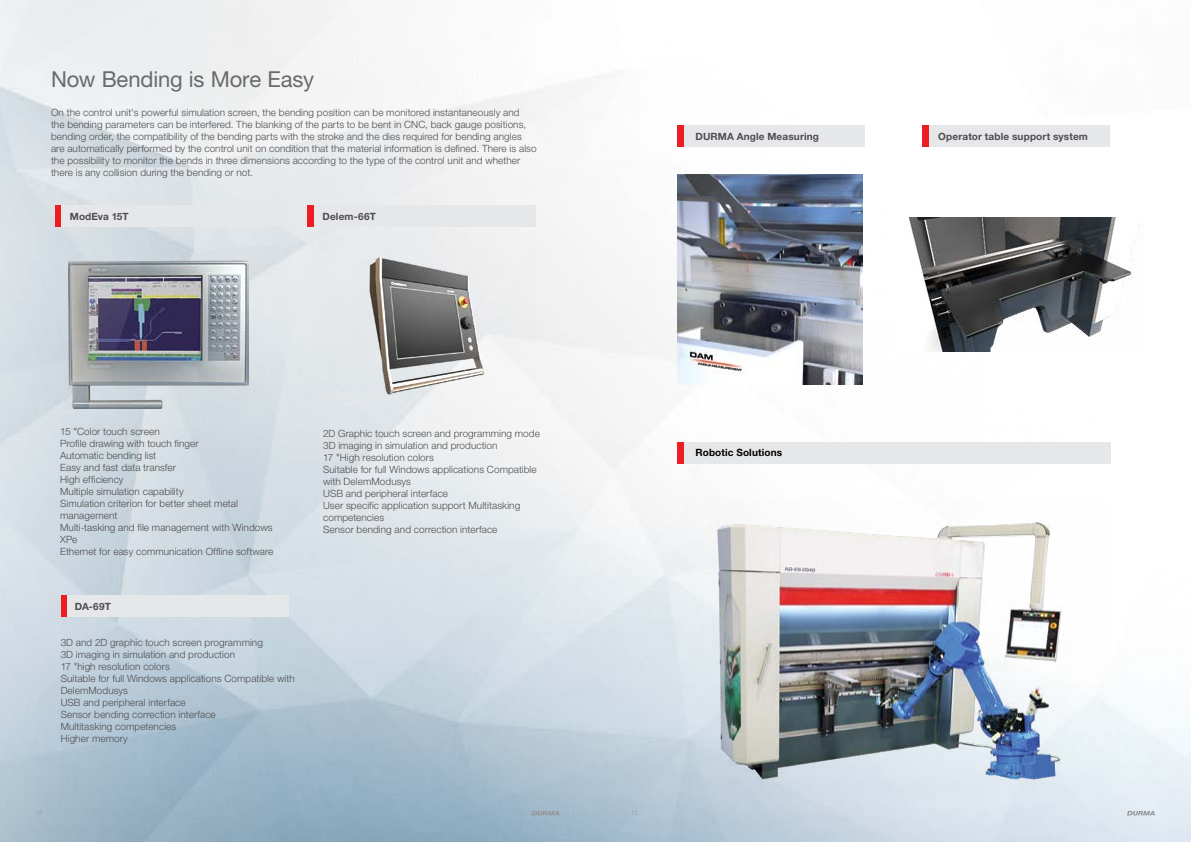
<style>
.page{position:relative;width:1191px;height:842px;background:#fff}
.page>*{position:absolute;margin:0;border:0;box-sizing:border-box;transform-origin:0 0}
.t1{font:22px "Helvetica Neue LT Pro";letter-spacing:-.005em;color:#696a6c}
.t2{font:300 10px/12px "Helvetica Neue LT Pro";letter-spacing:.005em;color:#4d4d4f}
.t3{font:700 10px "Helvetica Neue LT Pro";letter-spacing:.015em;color:#4d4d4f}
.t4{font:700 10px "Helvetica Neue LT Pro";letter-spacing:.015em;color:#000}
.t5{font:300 condensed 6.5px "Helvetica Neue LT Pro";color:#939598}
</style>
<div class="page">
<img style="left:0;top:0;width:1191px;height:842px">
<img style="left:710px;top:502px;width:399px;height:292px">
<img style="left:68px;top:260px;width:180px;height:148px">
<img style="left:905px;top:217px;width:239px;height:134px">
<img style="left:319px;top:233px;width:217px;height:172px">
<svg style="left:1126px;top:811px;width:29px;height:4px"></svg>
<svg style="left:531px;top:811px;width:28px;height:4px"></svg>
<div style="left:55px;top:206px;width:6px;height:21px;background:#ed1d24"></div>
<div style="left:61px;top:206px;width:222px;height:21px;background:#e6e7e8"></div>
<div style="left:308px;top:206px;width:6px;height:21px;background:#ed1d24"></div>
<div style="left:314px;top:206px;width:221px;height:21px;background:#e6e7e8"></div>
<div style="left:61px;top:595px;width:6px;height:22px;background:#ed1d24"></div>
<div style="left:67px;top:595px;width:222px;height:22px;background:#e6e7e8"></div>
<img style="left:677px;top:175px;width:186px;height:210px">
<div style="left:683px;top:125px;width:181px;height:22px;background:#e6e7e8"></div>
<div style="left:677px;top:125px;width:6px;height:22px;background:#ed1d24"></div>
<div style="left:928px;top:125px;width:181px;height:22px;background:#e6e7e8"></div>
<div style="left:922px;top:125px;width:6px;height:22px;background:#ed1d24"></div>
<div style="left:683px;top:442px;width:427px;height:21px;background:#e6e7e8"></div>
<div style="left:677px;top:442px;width:6px;height:21px;background:#ed1d24"></div>
<h1 class="t1" style="left:51px;top:66px;width:265px">Now Bending is More Easy</h1>
<p class="t2" style="left:51px;top:107px;width:487px">On the control unit's powerful simulation screen, the bending position can be monitored instantaneously and<br>the bending parameters can be interfered. The blanking of the parts to be bent in CNC, back gauge positions, bending order, the compatibility of the bending parts with the stroke and the dies required for bending angles are automatically performed by the control unit on condition that the material information is defined. There is also the possibility to monitor the bends in three dimensions according to the type of the control unit and whether there is any collision during the bending or not.</p>
<p class="t3" style="left:70px;top:210px;width:60px">ModEva 15T</p>
<p class="t3" style="left:322px;top:210px;width:55px">Delem-66T</p>
<p class="t3" style="left:695px;top:130px;width:125px">DURMA Angle Measuring</p>
<p class="t3" style="left:938px;top:130px;width:151px">Operator table support system</p>
<p class="t2" style="left:60px;top:425px;width:215px">15 "Color touch screen<br>Profile drawing with touch finger<br>Automatic bending list<br>Easy and fast data transfer<br>High efficiency<br>Multiple simulation capability<br>Simulation criterion for better sheet metal management<br>Multi-tasking and file management with Windows<br>XPe<br>Ethernet for easy communication Offline software</p>
<p class="t2" style="left:323px;top:427px;width:218px">2D Graphic touch screen and programming mode 3D imaging in simulation and production<br>17 "High resolution colors<br>Suitable for full Windows applications Compatible with DelemModusys<br>USB and peripheral interface<br>User specific application support Multitasking competencies<br>Sensor bending and correction interface</p>
<p class="t3" style="left:75px;top:600px;width:38px">DA-69T</p>
<p class="t2" style="left:61px;top:637px;width:236px">3D and 2D graphic touch screen programming<br>3D imaging in simulation and production<br>17 "high resolution colors<br>Suitable for full Windows applications Compatible with<br>DelemModusys<br>USB and peripheral interface<br>Sensor bending correction interface<br>Multitasking competencies<br>Higher memory</p>
<p class="t5" style="left:36px;top:809px;width:8px">12</p>
<p class="t5" style="left:631px;top:809px;width:8px">13</p>
<p class="t4" style="left:695px;top:446px;width:88px">Robotic Solutions</p>
</div>
